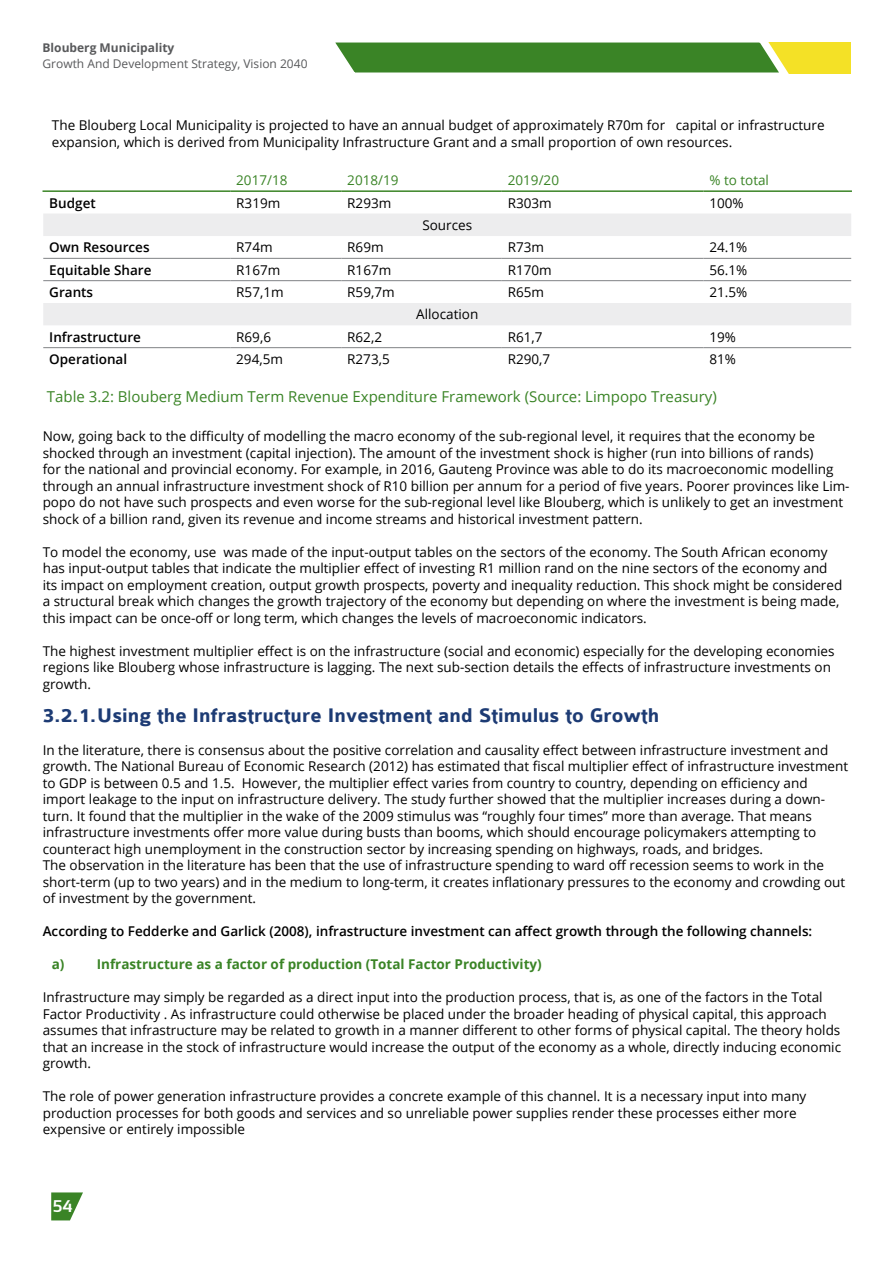
<style>
.page{position:relative;width:893px;height:1263px;background:#fff}
.page>*{position:absolute;margin:0;border:0;box-sizing:border-box;transform-origin:0 0}
.t1{font:700 21px "Colaborate";color:#1d3b74}
.t2{font:700 16.95px "Sansation";color:#fff}
.t3{font:15px "Open Sans";color:#3a8426}
.t4{font:13.5px/16.5px "Open Sans";color:#000}
.t5{font:600 13.5px "Open Sans";color:#000}
.t6{font:700 13.5px "Open Sans";color:#3a8426}
.t7{font:13.5px "Open Sans";color:#3a8426}
.t8{font:12px "Open Sans";color:#58595b}
.t9{font:700 12px "Open Sans";color:#58595b}
</style>
<div class="page">
<div style="left:735px;top:42px;width:115px;height:32px;background:#f4e126"></div>
<svg style="left:335px;top:42px;width:454px;height:32px;background:#52923b"></svg>
<svg style="left:43px;top:214px;width:808px;height:111px"></svg>
<hr style="left:43px;top:190px;width:187px;height:2px;background:#3a8426">
<hr style="left:230px;top:190px;width:111px;height:2px;background:#3a8426">
<hr style="left:341px;top:190px;width:161px;height:2px;background:#3a8426">
<hr style="left:502px;top:190px;width:201px;height:2px;background:#3a8426">
<hr style="left:703px;top:190px;width:149px;height:2px;background:#3a8426">
<hr style="left:43px;top:347px;width:187px;height:1px;background:#808285">
<hr style="left:230px;top:347px;width:111px;height:1px;background:#808285">
<hr style="left:341px;top:347px;width:161px;height:1px;background:#808285">
<hr style="left:502px;top:347px;width:201px;height:1px;background:#808285">
<hr style="left:703px;top:347px;width:148px;height:1px;background:#808285">
<hr style="left:43px;top:258px;width:187px;height:1px;background:#808285">
<hr style="left:230px;top:258px;width:111px;height:1px;background:#808285">
<hr style="left:341px;top:258px;width:161px;height:1px;background:#808285">
<hr style="left:502px;top:258px;width:201px;height:1px;background:#808285">
<hr style="left:703px;top:258px;width:148px;height:1px;background:#808285">
<hr style="left:43px;top:280px;width:187px;height:1px;background:#808285">
<hr style="left:230px;top:280px;width:111px;height:1px;background:#808285">
<hr style="left:341px;top:280px;width:161px;height:1px;background:#808285">
<hr style="left:502px;top:280px;width:201px;height:1px;background:#808285">
<hr style="left:703px;top:280px;width:148px;height:1px;background:#808285">
<svg style="left:51px;top:1192px;width:32px;height:28px"></svg>
<p class="t9" style="left:43px;top:39px;width:133px">Blouberg Municipality</p>
<p class="t8" style="left:43px;top:56px;width:267px">Growth And Development Strategy, Vision 2040</p>
<p class="t4" style="left:52px;top:117px;width:774px">The Blouberg Local Municipality is projected to have an annual budget of approximately R70m for capital or infrastructure expansion, which is derived from Municipality Infrastructure Grant and a small proportion of own resources.</p>
<p class="t7" style="left:236px;top:171px;width:53px">2017/18</p>
<p class="t7" style="left:347px;top:171px;width:53px">2018/19</p>
<p class="t7" style="left:508px;top:171px;width:53px">2019/20</p>
<p class="t7" style="left:709px;top:171px;width:61px">% to total</p>
<p class="t5" style="left:49px;top:193px;width:48px">Budget</p>
<p class="t4" style="left:236px;top:194px;width:46px">R319m</p>
<p class="t4" style="left:347px;top:194px;width:46px">R293m</p>
<p class="t4" style="left:508px;top:194px;width:46px">R303m</p>
<p class="t4" style="left:709px;top:194px;width:36px">100%</p>
<p class="t4" style="left:422px;top:216px;width:51px">Sources</p>
<p class="t5" style="left:49px;top:238px;width:102px">Own Resources</p>
<p class="t4" style="left:236px;top:239px;width:38px">R74m</p>
<p class="t4" style="left:347px;top:239px;width:38px">R69m</p>
<p class="t4" style="left:508px;top:239px;width:38px">R73m</p>
<p class="t4" style="left:709px;top:239px;width:39px">24.1%</p>
<p class="t5" style="left:49px;top:260px;width:104px">Equitable Share</p>
<p class="t4" style="left:236px;top:261px;width:46px">R167m</p>
<p class="t4" style="left:347px;top:261px;width:46px">R167m</p>
<p class="t4" style="left:508px;top:261px;width:46px">R170m</p>
<p class="t4" style="left:709px;top:261px;width:39px">56.1%</p>
<p class="t5" style="left:49px;top:283px;width:45px">Grants</p>
<p class="t4" style="left:236px;top:283px;width:49px">R57,1m</p>
<p class="t4" style="left:347px;top:283px;width:49px">R59,7m</p>
<p class="t4" style="left:508px;top:283px;width:38px">R65m</p>
<p class="t4" style="left:709px;top:283px;width:39px">21.5%</p>
<p class="t4" style="left:416px;top:306px;width:64px">Allocation</p>
<p class="t5" style="left:49px;top:327px;width:93px">Infrastructure</p>
<p class="t4" style="left:236px;top:328px;width:36px">R69,6</p>
<p class="t4" style="left:347px;top:328px;width:36px">R62,2</p>
<p class="t4" style="left:508px;top:328px;width:36px">R61,7</p>
<p class="t4" style="left:709px;top:328px;width:28px">19%</p>
<p class="t5" style="left:49px;top:350px;width:79px">Operational</p>
<p class="t4" style="left:236px;top:350px;width:48px">294,5m</p>
<p class="t4" style="left:347px;top:350px;width:44px">R273,5</p>
<p class="t4" style="left:508px;top:350px;width:44px">R290,7</p>
<p class="t4" style="left:709px;top:350px;width:28px">81%</p>
<p class="t3" style="left:47px;top:386px;width:671px">Table 3.2: Blouberg Medium Term Revenue Expenditure Framework (Source: Limpopo Treasury)</p>
<p class="t4" style="left:43px;top:428px;width:808px">Now, going back to the difficulty of modelling the macro economy of the sub-regional level, it requires that the economy be shocked through an investment (capital injection). The amount of the investment shock is higher (run into billions of rands)<br>for the national and provincial economy. For example, in 2016, Gauteng Province was able to do its macroeconomic modelling through an annual infrastructure investment shock of R10 billion per annum for a period of five years. Poorer provinces like Lim&shy;popo do not have such prospects and even worse for the sub-regional level like Blouberg, which is unlikely to get an investment shock of a billion rand, given its revenue and income streams and historical investment pattern.</p>
<p class="t4" style="left:43px;top:543px;width:801px">To model the economy, use was made of the input-output tables on the sectors of the economy. The South African economy has input-output tables that indicate the multiplier effect of investing R1 million rand on the nine sectors of the economy and its impact on employment creation, output growth prospects, poverty and inequality reduction. This shock might be considered a structural break which changes the growth trajectory of the economy but depending on where the investment is being made, this impact can be once-off or long term, which changes the levels of macroeconomic indicators.</p>
<p class="t4" style="left:43px;top:642px;width:793px">The highest investment multiplier effect is on the infrastructure (social and economic) especially for the developing economies regions like Blouberg whose infrastructure is lagging. The next sub-section details the effects of infrastructure investments on growth.</p>
<h1 class="t1" style="left:43px;top:704px;width:618px">3.2.1.Using the Infrastructure Investment and Stimulus to Growth</h1>
<p class="t4" style="left:43px;top:741px;width:807px">In the literature, there is consensus about the positive correlation and causality effect between infrastructure investment and growth. The National Bureau of Economic Research (2012) has estimated that fiscal multiplier effect of infrastructure investment to GDP is between 0.5 and 1.5. However, the multiplier effect varies from country to country, depending on efficiency and import leakage to the input on infrastructure delivery. The study further showed that the multiplier increases during a down&shy;turn. It found that the multiplier in the wake of the 2009 stimulus was “roughly four times” more than average. That means infrastructure investments offer more value during busts than booms, which should encourage policymakers attempting to counteract high unemployment in the construction sector by increasing spending on highways, roads, and bridges.<br>The observation in the literature has been that the use of infrastructure spending to ward off recession seems to work in the short-term (up to two years) and in the medium to long-term, it creates inflationary pressures to the economy and crowding out of investment by the government.</p>
<p class="t5" style="left:43px;top:922px;width:771px">According to Fedderke and Garlick (2008), infrastructure investment can affect growth through the following channels:</p>
<p class="t6" style="left:52px;top:955px;width:492px">a) Infrastructure as a factor of production (Total Factor Productivity)</p>
<p class="t4" style="left:43px;top:989px;width:800px">Infrastructure may simply be regarded as a direct input into the production process, that is, as one of the factors in the Total Factor Productivity . As infrastructure could otherwise be placed under the broader heading of physical capital, this approach assumes that infrastructure may be related to growth in a manner different to other forms of physical capital. The theory holds that an increase in the stock of infrastructure would increase the output of the economy as a whole, directly inducing economic growth.</p>
<p class="t4" style="left:43px;top:1088px;width:765px">The role of power generation infrastructure provides a concrete example of this channel. It is a necessary input into many production processes for both goods and services and so unreliable power supplies render these processes either more expensive or entirely impossible</p>
<p class="t2" style="left:53px;top:1196px;width:21px">54</p>
</div>
